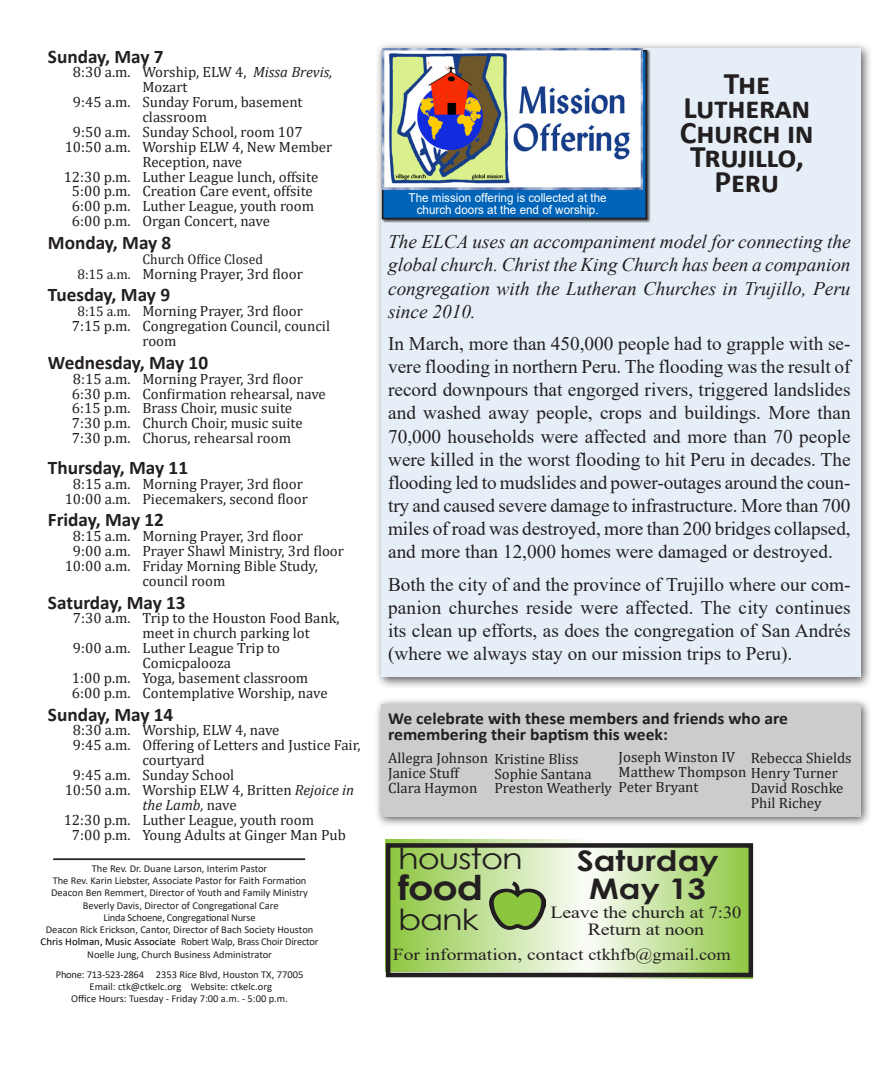
<style>
.page{position:relative;width:882px;height:1071px;background:#fff}
.page>*{position:absolute;margin:0;border:0;box-sizing:border-box;transform-origin:0 0}
.t1{font:700 34.3px "Century Gothic";color:#231f20;scale:1.16 1}
.Inside_Heading{font:700 31.5px/24.5px "Calibri";letter-spacing:-.01em;color:#231f20;text-align:center}
.t2{font:29.05px "Century Gothic";letter-spacing:-.03em;color:#231f20;scale:1.16 1}
.t3{font:700 28.35px "Century Gothic";color:#231f20;scale:1.16 1}
.t4{font:19.25px/23.1px "Times New Roman";color:#231f20;text-align:justify}
.t5{font:italic 19.25px/23.1px "Times New Roman";color:#231f20;text-align:justify}
.calendar_item{font:700 19.25px "Calibri";color:#231f20}
.calendar_heading{font:700 19.25px "Calibri";color:#231f20}
.calendar_heading-2{font:700 16.97px/15.9px "Calibri";color:#231f20;scale:1.04 1}
.t6{font:16.97px/17.2px "Times New Roman";letter-spacing:-.01em;color:#231f20;text-align:center;scale:1.17 1}
.t7{font:16.62px "Times New Roman";color:#231f20;scale:1.17 1}
.calendar_item-2{font:14.88px/14.9px "Cambria";color:#231f20}
.calendar_item-3{font:14px "Cambria";color:#231f20}
.t8{font:12.25px/12.2px "Arial";color:#fff;text-align:center;scale:.95 1}
.t9{font:10.5px "Calibri";color:#231f20}
.t10{font:10.5px "Calibri";letter-spacing:-.02em;color:#231f20}
.s1{font-style:italic}
.s2{font-size:14px}
.s3{color:#000}
</style>
<div class="page">
<div style="left:374px;top:41px;width:499px;height:648px;background:#231f20;opacity:.75"></div>
<div style="left:381px;top:48px;width:480px;height:629px;background:#e6eff8"></div>
<hr style="left:53px;top:858px;width:252px;height:2px;background:#231f20">
<div style="left:381px;top:49px;width:270px;height:174px;background:#231f20;opacity:.75"></div>
<div style="left:383px;top:51px;width:263px;height:168px;background:#0064b9"></div>
<div style="left:382px;top:50px;width:265px;height:169px;border:2px solid #231f20"></div>
<img style="left:382px;top:48px;width:260px;height:141px">
<div style="left:374px;top:697px;width:498px;height:131px;background:#231f20;opacity:.75"></div>
<div style="left:381px;top:704px;width:480px;height:113px;background:#cbccce"></div>
<div style="left:584px;top:844px;width:169px;height:135px;background:linear-gradient(to right,#fefefd,#8cc63e)"></div>
<div style="left:386px;top:839px;width:205px;height:133px;background:linear-gradient(to right,#8cc63e,#fdfdfc)"></div>
<img style="left:489px;top:881px;width:56px;height:48px">
<div style="left:386px;top:843px;width:367px;height:134px;border:5px solid #231f20"></div>
<p class="calendar_heading" style="left:48px;top:43px;width:117px">Sunday, May 7</p>
<p class="calendar_item-2" style="left:142px;top:65px;width:192px;text-indent:-69px">8:30 a.m. Worship, ELW 4, <span class="s1">Missa Brevis,<br></span>Mozart</p>
<p class="calendar_item-2" style="left:142px;top:95px;width:162px;text-indent:-69px">9:45 a.m. Sunday Forum, basement classroom</p>
<p class="calendar_item-2" style="left:73px;top:124px;width:231px">9:50 a.m. Sunday School, room 107</p>
<p class="calendar_item-2" style="left:142px;top:139px;width:191px;text-indent:-78px">10:50 a.m. Worship ELW 4, New Member<br>Reception, nave</p>
<p class="calendar_item-2" style="left:64px;top:169px;width:256px">12:30 p.m. Luther League lunch, offsite</p>
<p class="calendar_item-2" style="left:72px;top:184px;width:242px">5:00 p.m. Creation Care event, offsite</p>
<p class="calendar_item-2" style="left:72px;top:199px;width:244px">6:00 p.m. Luther League, youth room</p>
<p class="calendar_item-2" style="left:72px;top:214px;width:200px">6:00 p.m. Organ Concert, nave</p>
<p class="calendar_item" style="left:48px;top:229px;width:125px">Monday, May 8</p>
<p class="calendar_item-3" style="left:142px;top:251px;width:122px">Church Office Closed</p>
<p class="calendar_item-2" style="left:77px;top:266px;width:227px"><span class="s2">8:15 a.m.</span> Morning Prayer, 3rd floor</p>
<p class="calendar_item" style="left:48px;top:281px;width:124px">Tuesday, May 9</p>
<p class="calendar_item-2" style="left:77px;top:304px;width:227px"><span class="s2">8:15 a.m.</span> Morning Prayer, 3rd floor</p>
<p class="calendar_item-2" style="left:142px;top:319px;width:189px;text-indent:-70px">7:15 p.m. Congregation Council, council room</p>
<p class="calendar_item" style="left:48px;top:349px;width:162px">Wednesday, May 10</p>
<p class="calendar_item-2" style="left:73px;top:371px;width:231px">8:15 a.m. Morning Prayer, 3rd floor</p>
<p class="calendar_item-2" style="left:72px;top:386px;width:255px">6:30 p.m. Confirmation rehearsal, nave</p>
<p class="calendar_item-2" style="left:72px;top:401px;width:222px">6:15 p.m. Brass Choir, music suite</p>
<p class="calendar_item-2" style="left:72px;top:416px;width:232px">7:30 p.m. Church Choir, music suite</p>
<p class="calendar_item-2" style="left:72px;top:431px;width:221px">7:30 p.m. Chorus, rehearsal room</p>
<p class="calendar_item" style="left:48px;top:454px;width:142px">Thursday, May 11</p>
<p class="calendar_item-2" style="left:73px;top:476px;width:231px">8:15 a.m. Morning Prayer, 3rd floor</p>
<p class="calendar_item-2" style="left:65px;top:491px;width:245px">10:00 a.m. Piecemakers, second floor</p>
<p class="calendar_item" style="left:48px;top:506px;width:118px">Friday, May 12</p>
<p class="calendar_item-2" style="left:73px;top:529px;width:231px">8:15 a.m. Morning Prayer, 3rd floor</p>
<p class="calendar_item-2" style="left:73px;top:543px;width:273px">9:00 a.m. Prayer Shawl Ministry, 3rd floor</p>
<p class="calendar_item-2" style="left:65px;top:558px;width:255px">10:00 a.m. Friday Morning Bible Study,</p>
<p class="calendar_item-2" style="left:142px;top:573px;width:85px">council room</p>
<p class="calendar_item" style="left:48px;top:589px;width:139px">Saturday, May 13</p>
<p class="calendar_item-2" style="left:73px;top:611px;width:268px">7:30 a.m. Trip to the Houston Food Bank,</p>
<p class="calendar_item-2" style="left:142px;top:626px;width:169px">meet in church parking lot</p>
<p class="calendar_item-2" style="left:142px;top:641px;width:139px;text-indent:-69px">9:00 a.m. Luther League Trip to<br>Comicpalooza</p>
<p class="calendar_item-2" style="left:72px;top:670px;width:238px">1:00 p.m. Yoga, basement classroom</p>
<p class="calendar_item-2" style="left:72px;top:685px;width:257px">6:00 p.m. Contemplative Worship, nave</p>
<p class="calendar_heading" style="left:48px;top:701px;width:127px">Sunday, May 14</p>
<p class="calendar_item-2" style="left:73px;top:723px;width:208px">8:30 a.m. Worship, ELW 4, nave</p>
<p class="calendar_item-2" style="left:142px;top:738px;width:220px;text-indent:-69px">9:45 a.m. Offering of Letters and Justice Fair, courtyard</p>
<p class="calendar_item-2" style="left:73px;top:767px;width:163px">9:45 a.m. Sunday School</p>
<p class="calendar_item-2" style="left:142px;top:782px;width:213px;text-indent:-78px">10:50 a.m. Worship ELW 4, Britten <span class="s1">Rejoice in the Lamb,</span> nave</p>
<p class="calendar_item-2" style="left:64px;top:812px;width:252px">12:30 p.m. Luther League, youth room</p>
<p class="calendar_item-2" style="left:72px;top:827px;width:275px">7:00 p.m. Young Adults at Ginger Man Pub</p>
<p class="t9" style="left:92px;top:861px;width:177px">The Rev. Dr. Duane Larson, Interim Pastor</p>
<p class="t9" style="left:53px;top:873px;width:255px">The Rev. Karin Liebster, Associate Pastor for Faith Formation</p>
<p class="t9" style="left:51px;top:886px;width:258px">Deacon Ben Remmert, Director of Youth and Family Ministry</p>
<p class="t9" style="left:83px;top:898px;width:197px">Beverly Davis, Director of Congregational Care</p>
<p class="t10" style="left:104px;top:910px;width:154px">Linda Schoene, Congregational Nurse</p>
<p class="t9" style="left:46px;top:922px;width:269px">Deacon Rick Erickson, Cantor, Director of Bach Society Houston</p>
<p class="t10" style="left:41px;top:935px;width:279px"><span class="s3">Chris Holman, Music Associate</span> Robert Walp, Brass Choir Director</p>
<p class="t9" style="left:87px;top:947px;width:186px">Noelle Jung, Church Business Administrator</p>
<p class="t9" style="left:56px;top:967px;width:249px">Phone: 713-523-2864 2353 Rice Blvd, Houston TX, 77005</p>
<p class="t9" style="left:90px;top:979px;width:184px">Email: ctk@ctkelc.org Website: ctkelc.org</p>
<p class="t9" style="left:71px;top:992px;width:218px">Office Hours: Tuesday - Friday 7:00 a.m. - 5:00 p.m.</p>
<p class="t8" style="left:409px;top:191px;width:210px">The mission offering is collected at the church doors at the end of worship.</p>
<p class="Inside_Heading" style="left:680px;top:71px;width:135px">The<br>Lutheran<br>Church in<br>Trujillo,<br>Peru</p>
<p class="t5" style="left:388px;top:230px;width:464px">The ELCA uses an accompaniment model for connecting the global church. Christ the King Church has been a companion congregation with the Lutheran Churches in Trujillo, Peru since 2010.</p>
<p class="t4" style="left:388px;top:332px;width:464px">In March, more than 450,000 people had to grapple with se&shy;vere flooding in northern Peru. The flooding was the result of record downpours that engorged rivers, triggered landslides and washed away people, crops and buildings. More than 70,000 households were affected and more than 70 people were killed in the worst flooding to hit Peru in decades. The flooding led to mudslides and power-outages around the coun&shy;try and caused severe damage to infrastructure. More than 700 miles of road was destroyed, more than 200 bridges collapsed, and more than 12,000 homes were damaged or destroyed.</p>
<p class="t4" style="left:388px;top:572px;width:464px">Both the city of and the province of Trujillo where our com&shy;panion churches reside were affected. The city continues its clean up efforts, as does the congregation of San Andrés (where we always stay on our mission trips to Peru).</p>
<p class="calendar_heading-2" style="left:388px;top:710px;width:386px">We celebrate with these members and friends who are remembering their baptism this week:</p>
<p class="calendar_item-2" style="left:388px;top:750px;width:192px">Allegra Johnson Kristine Bliss</p>
<p class="calendar_item-2" style="left:388px;top:765px;width:72px">Janice Stuff</p>
<p class="calendar_item-2" style="left:388px;top:780px;width:91px">Clara Haymon</p>
<p class="calendar_item-2" style="left:619px;top:750px;width:118px">Joseph Winston IV</p>
<p class="calendar_item-2" style="left:619px;top:765px;width:221px">Matthew Thompson Henry Turner</p>
<p class="calendar_item-2" style="left:751px;top:750px;width:102px">Rebecca Shields</p>
<p class="calendar_item-2" style="left:751px;top:780px;width:94px">David Roschke</p>
<p class="calendar_item-2" style="left:751px;top:795px;width:72px">Phil Richey</p>
<p class="calendar_item-2" style="left:494px;top:766px;width:99px">Sophie Santana</p>
<p class="calendar_item-2" style="left:494px;top:781px;width:206px">Preston Weatherly Peter Bryant</p>
<p class="t2" style="left:398px;top:839px;width:109px">houston</p>
<p class="t1" style="left:398px;top:861px;width:75px">food</p>
<p class="t2" style="left:398px;top:899px;width:71px">bank</p>
<p class="t6" style="left:550px;top:903px;width:165px">Leave the church at 7:30<br>Return at noon</p>
<p class="t7" style="left:393px;top:943px;width:290px">For information, contact ctkhfb@gmail.com</p>
<p class="t3" style="left:577px;top:839px;width:124px">Saturday</p>
<p class="t3" style="left:589px;top:868px;width:102px">May 13</p>
</div>
